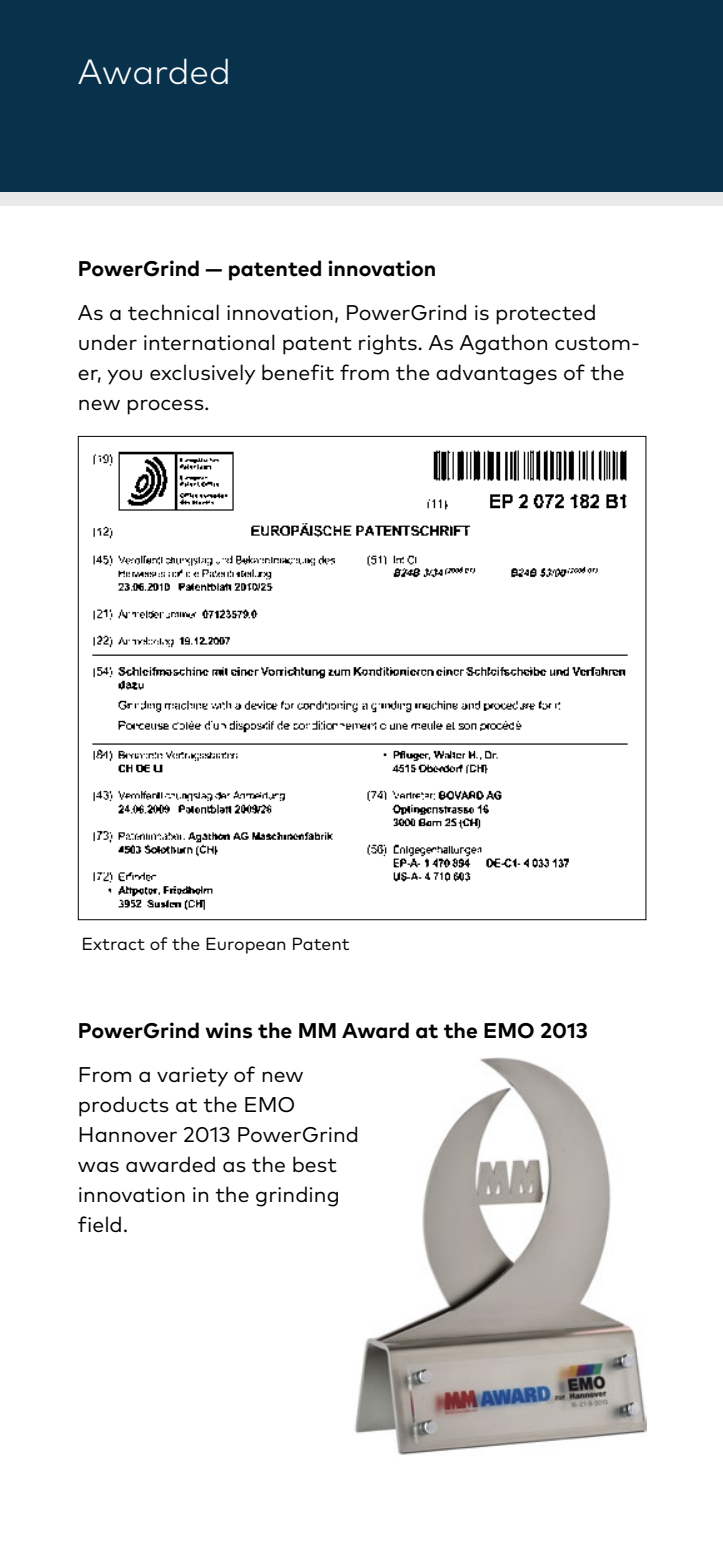
<style>
.page{position:relative;width:723px;height:1560px;background:#fff}
.page>*{position:absolute;margin:0;border:0;box-sizing:border-box;transform-origin:0 0}
.Headline_14pt_light{font:300 35px "Mark OT";color:#fff}
.Lauftext_8_5pt{font:21.25px/30px "Mark OT";color:#000}
.Titel_Lauftext{font:700 21.25px "Mark OT";color:#000}
.Lauftext_7pt{font:17.5px "Mark OT";color:#000}
</style>
<div class="page">
<div style="left:0;top:191px;width:723px;height:15px;background:#e9e9e9"></div>
<div style="left:0;top:0;width:723px;height:191px;background:#08314c"></div>
<img style="left:354px;top:1057px;width:292px;height:398px">
<img style="left:92px;top:450px;width:536px;height:460px">
<p class="Headline_14pt_light" style="left:78px;top:51px;width:154px">Awarded</p>
<p class="Titel_Lauftext" style="left:78px;top:254px;width:360px">PowerGrind — patented innovation</p>
<p class="Lauftext_8_5pt" style="left:78px;top:297px;width:564px">As a technical innovation, PowerGrind is protected under international patent rights. As Agathon custom&shy;er, you exclusively benefit from the advantages of the new process.</p>
<p class="Lauftext_7pt" style="left:81px;top:932px;width:270px">Extract of the European Patent</p>
<p class="Titel_Lauftext" style="left:78px;top:1016px;width:511px">PowerGrind wins the MM Award at the EMO 2013</p>
<p class="Lauftext_8_5pt" style="left:78px;top:1059px;width:283px">From a variety of new products at the EMO<br>Hannover 2013 PowerGrind was awarded as the best innovation in the grinding field.</p>
</div>
